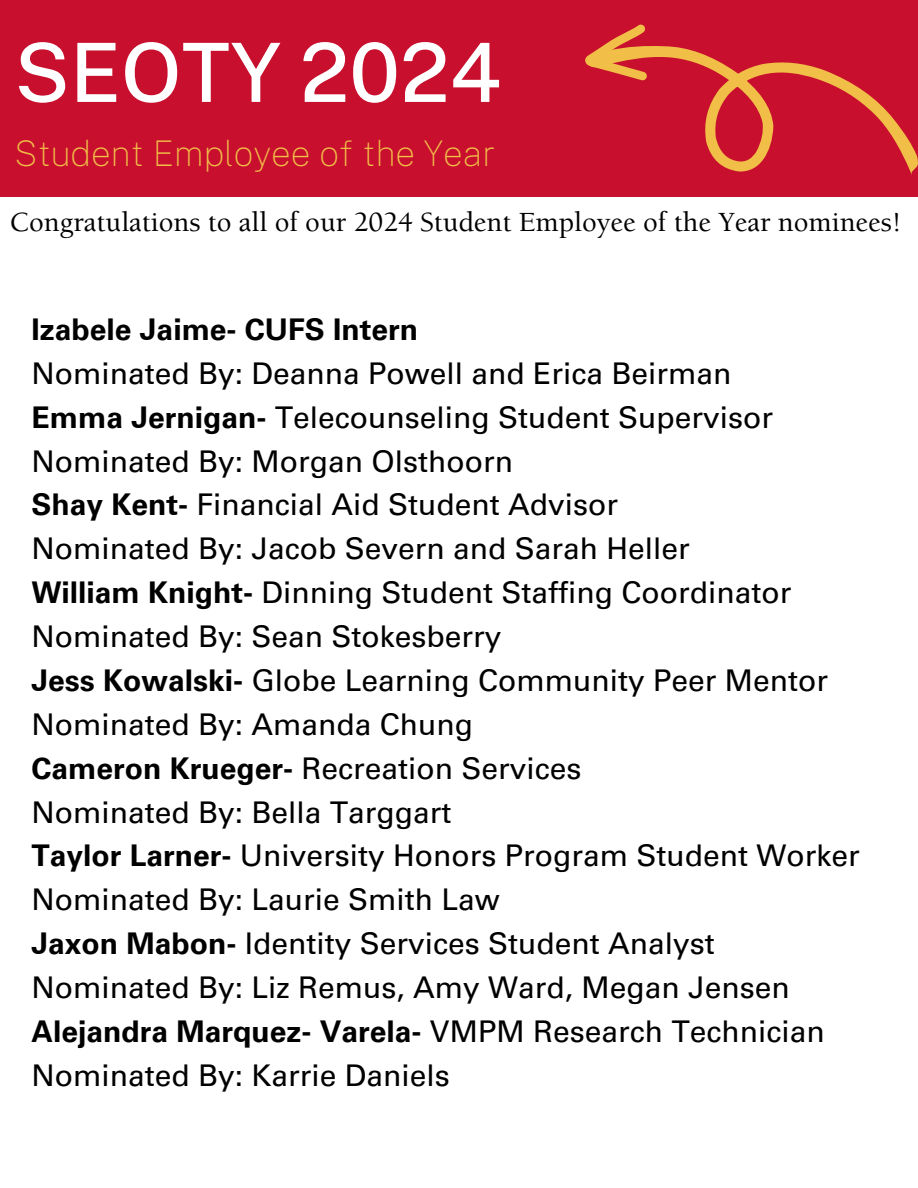
<style>
.page{position:relative;width:918px;height:1188px;background:#fff}
.page>*{position:absolute;margin:0;border:0;box-sizing:border-box;transform-origin:0 0}
.t1{font:500 81.75px "Public Sans";color:#fff}
.t2{font:100 35.25px "Public Sans";color:#f1be48}
.t3{font:30px "Univers LT Pro 55 Roman";color:#000}
.t4{font:700 30px "Univers LT Pro 65";color:#000}
.t5{font:500 28.5px "Berkeley Std";color:#000}
.s1{font-family:"Univers LT Pro 65";font-weight:700}
.s2{font-family:"Univers LT Pro 55 Roman";font-weight:400}
</style>
<div class="page">
<div style="left:0;top:0;width:918px;height:197px;background:#c8102e"></div>
<svg style="left:585px;top:25px;width:333px;height:150px"></svg>
<p class="t1" style="left:14px;top:24px;width:489px">SEOTY 2024</p>
<p class="t2" style="left:14px;top:133px;width:482px">Student Employee of the Year</p>
<h1 class="t5" style="left:10px;top:211px;width:894px">Congratulations to all of our 2024 Student Employee of the Year nominees!</h1>
<p class="t4" style="left:32px;top:318px;width:388px">Izabele Jaime- CUFS Intern</p>
<h2 class="t3" style="left:32px;top:362px;width:701px">Nominated By: Deanna Powell and Erica Beirman</h2>
<p class="t3" style="left:32px;top:406px;width:743px"><span class="s1">Emma Jernigan-</span> Telecounseling Student Supervisor</p>
<p class="t3" style="left:32px;top:450px;width:483px">Nominated By: Morgan Olsthoorn</p>
<p class="t3" style="left:32px;top:494px;width:588px"><span class="s1">Shay Kent-</span> Financial Aid Student Advisor</p>
<p class="t3" style="left:32px;top:538px;width:660px">Nominated By: Jacob Severn and Sarah Heller</p>
<p class="t3" style="left:32px;top:581px;width:761px"><span class="s1">William Knight-</span> Dinning Student Staffing Coordinator</p>
<p class="t3" style="left:32px;top:625px;width:471px">Nominated By: Sean Stokesberry</p>
<p class="t3" style="left:32px;top:669px;width:798px"><span class="s1">Jess Kowalski-</span> Globe Learning Community Peer Mentor</p>
<p class="t3" style="left:32px;top:713px;width:443px">Nominated By: Amanda Chung</p>
<p class="t3" style="left:32px;top:757px;width:551px"><span class="s1">Cameron Krueger-</span> Recreation Services</p>
<p class="t3" style="left:32px;top:801px;width:421px">Nominated By: Bella Targgart</p>
<p class="t3" style="left:32px;top:845px;width:830px"><span class="s1">Taylor Larner-</span> University Honors Program Student Worker</p>
<p class="t3" style="left:32px;top:889px;width:470px">Nominated By: Laurie Smith Law</p>
<p class="t3" style="left:32px;top:932px;width:685px"><span class="s1">Jaxon Mabon-</span> Identity Services Student Analyst</p>
<p class="t3" style="left:32px;top:976px;width:760px">Nominated By: Liz Remus, Amy Ward, Megan Jensen</p>
<p class="t4" style="left:32px;top:1020px;width:795px">Alejandra Marquez- Varela- <span class="s2">VMPM Research Technician</span></p>
<p class="t3" style="left:32px;top:1064px;width:420px">Nominated By: Karrie Daniels</p>
</div>
